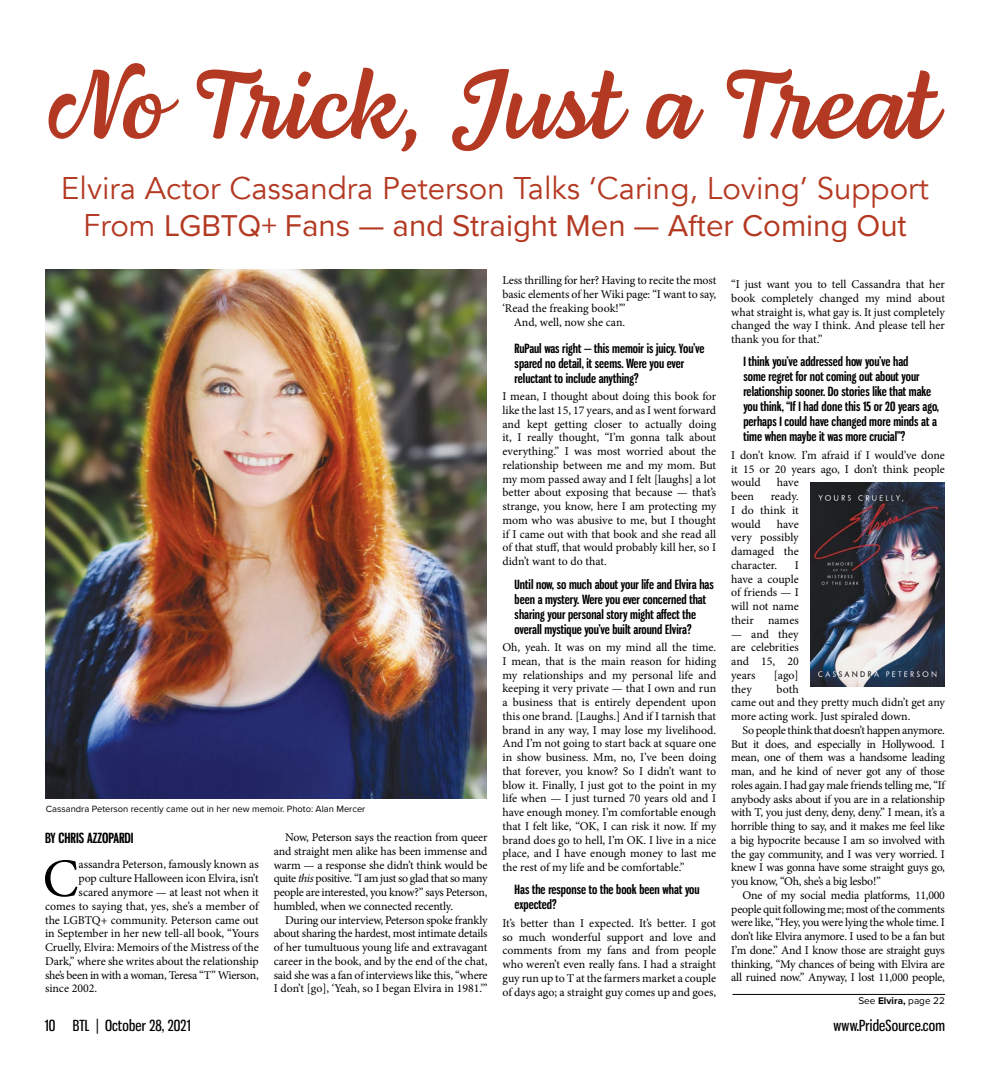
<style>
.page{position:relative;width:990px;height:1080px;background:#fff}
.page>*{position:absolute;margin:0;border:0;box-sizing:border-box;transform-origin:0 0}
.t1{font:98.75px "Lemongrass Script";color:#b43922}
.t2{font:54.12px "Minion Pro";color:#000}
.t3{font:31.25px "Avenir";color:#b43922}
.t4{font:31.25px "Proxima Nova";color:#b43922}
.t5{font:15px "Gnuolane Rg";letter-spacing:.01em;color:#000}
.t6{font:700 13.75px "Gnuolane Rg";color:#000}
.t7{font:700 12.5px/15px "Gnuolane Rg";color:#000}
.t8{font:11.88px/13.8px "Minion Pro";letter-spacing:-.005em;color:#000;text-align:justify}
.t9{font:11.88px "Minion Pro";letter-spacing:-.025em;color:#000}
.t10{font:10px "Proxima Nova";color:#000}
.t11{font:9.38px "Proxima Nova";color:#000}
.s1{font-family:"Avenir"}
.s2{font-style:italic}
.s3{font-weight:700}
</style>
<div class="page">
<img style="left:45px;top:269px;width:441px;height:530px">
<hr style="left:732px;top:994px;width:213px;height:1px;background:#000">
<img style="left:810px;top:482px;width:135px;height:204px">
<h1 class="t1" style="left:45px;top:46px;width:893px">No Trick, Just a Treat</h1>
<h3 class="t3" style="left:61px;top:169px;width:870px">Elvira Actor Cassandra Peterson Talks ‘Caring, Loving’ Support</h3>
<h3 class="t4" style="left:83px;top:203px;width:825px"><span class="s1">From</span> LGBTQ+ Fans — and Straight Men — After Coming Out</h3>
<p class="t11" style="left:46px;top:802px;width:321px">Cassandra Peterson recently came out in her new memoir. Photo: Alan Mercer</p>
<p class="t6" style="left:45px;top:830px;width:90px">BY CHRIS AZZOPARDI</p>
<h2 class="t2" style="left:43px;top:842px;width:38px">C</h2>
<p class="t8" style="left:79px;top:858px;width:182px">assandra Peterson, famously known as</p>
<p class="t8" style="left:79px;top:872px;width:182px">pop culture Halloween icon Elvira, isn’t</p>
<p class="t8" style="left:79px;top:885px;width:182px">scared anymore — at least not when it</p>
<p class="t8" style="left:45px;top:899px;width:215px">comes to saying that, yes, she’s a member of</p>
<p class="t8" style="left:45px;top:913px;width:215px">the LGBTQ+ community. Peterson came out</p>
<p class="t8" style="left:45px;top:927px;width:215px">in September in her new tell-all book, “Yours</p>
<p class="t8" style="left:45px;top:940px;width:215px">Cruelly, Elvira: Memoirs of the Mistress of the</p>
<p class="t8" style="left:45px;top:954px;width:215px">Dark,” where she writes about the relationship</p>
<p class="t9" style="left:45px;top:967px;width:215px">she’s been in with a woman, Teresa “T” Wierson,</p>
<p class="t8" style="left:45px;top:982px;width:54px">since 2002.</p>
<p class="t8" style="left:274px;top:831px;width:215px;text-indent:11px">Now, Peterson says the reaction from queer and straight men alike has been immense and warm — a response she didn’t think would be quite <span class="s2">this</span> positive. “I am just so glad that so many people are interested, you know?” says Peterson, humbled, when we connected recently.</p>
<p class="t8" style="left:274px;top:913px;width:215px;text-indent:11px">During our interview, Peterson spoke frankly about sharing the hardest, most intimate details of her tumultuous young life and extravagant career in the book, and by the end of the chat, said she was a fan of interviews like this, “where I don’t [go], ‘Yeah, so I began Elvira in 1981.’”</p>
<p class="t8" style="left:503px;top:274px;width:215px">Less thrilling for her? Having to recite the most</p>
<p class="t8" style="left:503px;top:287px;width:215px">basic elements of her Wiki page: “I want to say,</p>
<p class="t8" style="left:503px;top:301px;width:125px">‘Read the freaking book!’”</p>
<p class="t8" style="left:514px;top:315px;width:113px">And, well, now she can.</p>
<p class="t7" style="left:515px;top:340px;width:191px">RuPaul was right — this memoir is juicy. You’ve spared no detail, it seems. Were you ever reluctant to include anything?</p>
<p class="t8" style="left:502px;top:390px;width:215px">I mean, I thought about doing this book for like the last 15, 17 years, and as I went forward and kept getting closer to actually doing it, I really thought, “I’m gonna talk about everything.” I was most worried about the relationship between me and my mom. But my mom passed away and I felt [laughs] a lot better about exposing that because — that’s strange, you know, here I am protecting my mom who was abusive to me, but I thought if I came out with that book and she read all of that stuff, that would probably kill her, so I didn’t want to do that.</p>
<p class="t7" style="left:515px;top:576px;width:201px">Until now, so much about your life and Elvira has been a mystery. Were you ever concerned that sharing your personal story might affect the overall mystique you’ve built around Elvira?</p>
<p class="t8" style="left:502px;top:640px;width:215px">Oh, yeah. It was on my mind all the time.<br>I mean, that is the main reason for hiding my relationships and my personal life and keeping it very private — that I own and run a business that is entirely dependent upon this one brand. [Laughs.] And if I tarnish that brand in any way, I may lose my livelihood.<br>And I’m not going to start back at square one in show business. Mm, no, I’ve been doing that forever, you know? So I didn’t want to blow it. Finally, I just got to the point in my life when — I just turned 70 years old and I have enough money. I’m comfortable enough that I felt like, “OK, I can risk it now. If my brand does go to hell, I’m OK. I live in a nice place, and I have enough money to last me the rest of my life and be comfortable.”</p>
<p class="t7" style="left:515px;top:882px;width:186px">Has the response to the book been what you expected?</p>
<p class="t8" style="left:502px;top:916px;width:215px">It’s better than I expected. It’s better. I got so much wonderful support and love and comments from my fans and from people who weren’t even really fans. I had a straight guy run up to T at the farmers market a couple of days ago; a straight guy comes up and goes,</p>
<p class="t8" style="left:731px;top:277px;width:215px">“I just want you to tell Cassandra that her book completely changed my mind about what straight is, what gay is. It just completely changed the way I think. And please tell her thank you for that.”</p>
<p class="t7" style="left:743px;top:354px;width:197px">I think you’ve addressed how you’ve had<br>some regret for not coming out about your relationship sooner. Do stories like that make you think, “If I had done this 15 or 20 years ago, perhaps I could have changed more minds at a time when maybe it was more crucial”?</p>
<p class="t8" style="left:731px;top:448px;width:215px">I don’t know. I’m afraid if I would’ve done it 15 or 20 years ago, I don’t think people would</p>
<p class="t8" style="left:777px;top:476px;width:23px">have</p>
<p class="t8" style="left:731px;top:490px;width:24px">been</p>
<p class="t8" style="left:731px;top:490px;width:69px;text-indent:39px">ready.<br>I do think it would</p>
<p class="t8" style="left:731px;top:517px;width:69px;text-indent:46px">have very possibly damaged the character.</p>
<p class="t8" style="left:731px;top:558px;width:69px;text-indent:63px">I have a couple of friends — I will not name their names</p>
<p class="t8" style="left:731px;top:627px;width:69px">— and they are celebrities and 15, 20 years</p>
<p class="t8" style="left:774px;top:668px;width:26px">[ago]</p>
<p class="t8" style="left:731px;top:682px;width:215px;text-align:left;text-indent:45px">both<br>came out and they pretty much didn’t get any more acting work. Just spiraled down.</p>
<p class="t8" style="left:731px;top:723px;width:215px;text-indent:11px">So people think that doesn’t happen anymore.<br>But it does, and especially in Hollywood. I mean, one of them was a handsome leading man, and he kind of never got any of those roles again. I had gay male friends telling me, “If anybody asks about if you are in a relationship with T, you just deny, deny, deny.” I mean, it’s a horrible thing to say, and it makes me feel like a big hypocrite because I am so involved with the gay community, and I was very worried. I knew I was gonna have some straight guys go, you know, “Oh, she’s a big lesbo!”</p>
<p class="t8" style="left:731px;top:888px;width:215px;text-indent:11px">One of my social media platforms, 11,000 people quit following me; most of the comments were like, “Hey, you were lying the whole time. I don’t like Elvira anymore. I used to be a fan but I’m done.” And I know those are straight guys thinking, “My chances of being with Elvira are all ruined now.” Anyway, I lost 11,000 people,</p>
<p class="t10" style="left:858px;top:993px;width:88px">See <span class="s3">Elvira,</span> page 22</p>
<p class="t8" style="left:731px;top:682px;width:22px">they</p>
<p class="t5" style="left:45px;top:1016px;width:147px">10 BTL | October 28, 2021</p>
<p class="t5" style="left:834px;top:1016px;width:113px">www.PrideSource.com</p>
</div>
